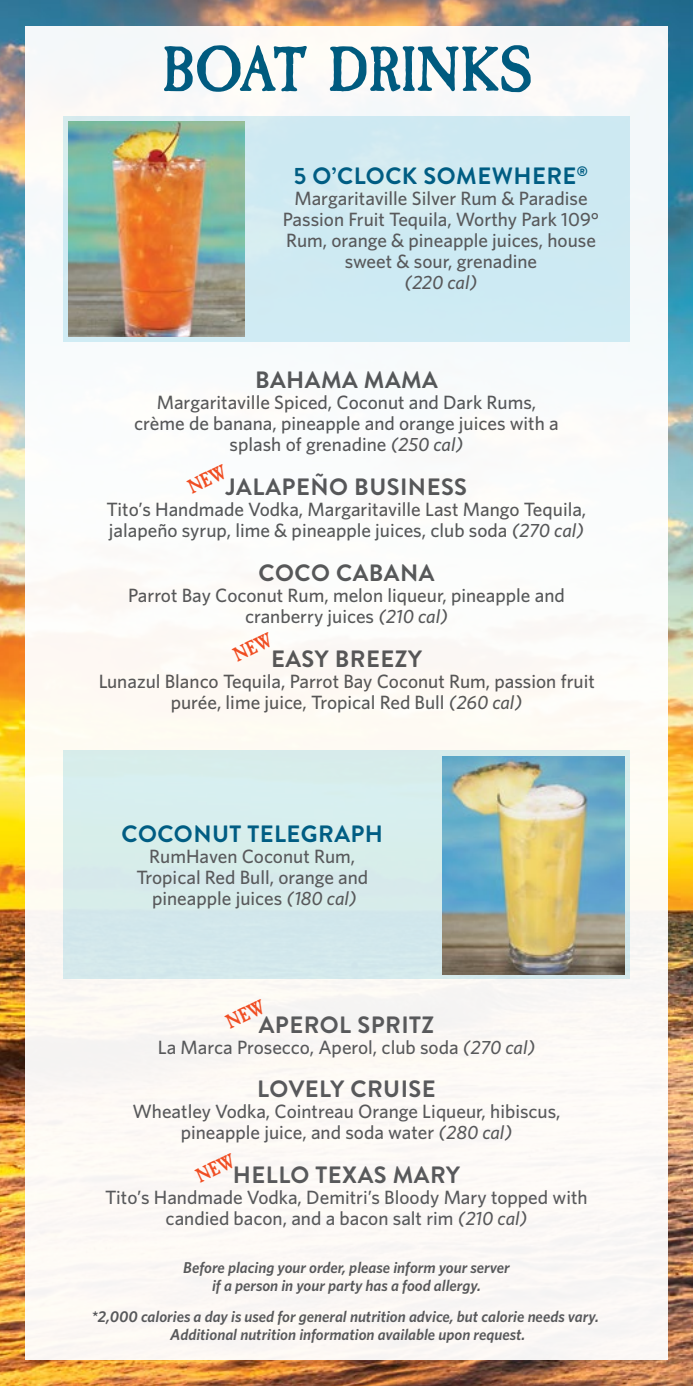
<style>
.page{position:relative;width:693px;height:1386px;background:#fff}
.page>*{position:absolute;margin:0;border:0;box-sizing:border-box;transform-origin:0 0}
.t1{font:700 66.5px "Caslon Antique";color:#005d83}
.t2{font:700 23.62px "Brandon Grotesque";letter-spacing:.02em;color:#58595b}
.t3{font:700 23.62px "Brandon Grotesque";letter-spacing:.02em;color:#005d83}
.t4{font:500 19.25px/21px "Whitney";color:#58595b;text-align:center}
.t5{font:italic 500 19.25px "Whitney";color:#58595b}
.t6{font:italic 600 15.75px/17.5px "Whitney";color:#58595b;text-align:center}
.s1{font-style:italic}
</style>
<div class="page">
<img style="left:0;top:0;width:693px;height:1386px">
<div style="left:25px;top:26px;width:643px;height:1334px;background:#fcfaf7"></div>
<div style="left:63px;top:116px;width:567px;height:225px;background:#ceeaf2"></div>
<div style="left:63px;top:750px;width:567px;height:229px;background:#d7eceb"></div>
<img style="left:68px;top:121px;width:176px;height:215px">
<img style="left:442px;top:756px;width:183px;height:218px">
<h1 class="t1" style="left:161px;top:32px;width:373px">BOAT DRINKS</h1>
<p class="t3" style="left:294px;top:159px;width:296px">5 O’CLOCK SOMEWHERE<sup>®</sup></p>
<p class="t4" style="left:283px;top:187px;width:318px">Margaritaville Silver Rum &amp; Paradise Passion Fruit Tequila, Worthy Park 109° Rum, orange &amp; pineapple juices, house sweet &amp; sour, grenadine</p>
<p class="t5" style="left:405px;top:269px;width:74px">(220 cal)</p>
<p class="t2" style="left:255px;top:364px;width:184px">BAHAMA MAMA</p>
<p class="t4" style="left:134px;top:392px;width:426px">Margaritaville Spiced, Coconut and Dark Rums, crème de banana, pineapple and orange juices with a splash of grenadine <span class="s1">(250 cal)</span></p>
<p class="t2" style="left:226px;top:470px;width:243px">JALAPEÑO BUSINESS</p>
<p class="t4" style="left:107px;top:499px;width:481px;text-align:left">Tito’s Handmade Vodka, Margaritaville Last Mango Tequila, jalapeño syrup, lime &amp; pineapple juices, club soda <span class="s1">(270 cal)</span></p>
<p class="t2" style="left:259px;top:556px;width:177px">COCO CABANA</p>
<p class="t4" style="left:128px;top:584px;width:438px">Parrot Bay Coconut Rum, melon liqueur, pineapple and cranberry juices <span class="s1">(210 cal)</span></p>
<p class="t2" style="left:271px;top:642px;width:152px">EASY BREEZY</p>
<p class="t4" style="left:98px;top:670px;width:498px">Lunazul Blanco Tequila, Parrot Bay Coconut Rum, passion fruit purée, lime juice, Tropical Red Bull <span class="s1">(260 cal)</span></p>
<p class="t3" style="left:121px;top:817px;width:263px">COCONUT TELEGRAPH</p>
<p class="t4" style="left:136px;top:845px;width:233px">RumHaven Coconut Rum,<br>Tropical Red Bull, orange and pineapple juices <span class="s1">(180 cal)</span></p>
<p class="t2" style="left:259px;top:1008px;width:177px">APEROL SPRITZ</p>
<p class="t4" style="left:158px;top:1036px;width:379px">La Marca Prosecco, Aperol, club soda <span class="s1">(270 cal)</span></p>
<p class="t2" style="left:257px;top:1073px;width:180px">LOVELY CRUISE</p>
<p class="t4" style="left:132px;top:1101px;width:430px">Wheatley Vodka, Cointreau Orange Liqueur, hibiscus, pineapple juice, and soda water <span class="s1">(280 cal)</span></p>
<p class="t2" style="left:233px;top:1159px;width:229px">HELLO TEXAS MARY</p>
<p class="t4" style="left:105px;top:1187px;width:484px">Tito’s Handmade Vodka, Demitri’s Bloody Mary topped with candied bacon, and a bacon salt rim <span class="s1">(210 cal)</span></p>
<p class="t6" style="left:183px;top:1259px;width:328px">Before placing your order, please inform your server if a person in your party has a food allergy.</p>
<p class="t6" style="left:91px;top:1308px;width:509px">*2,000 calories a day is used for general nutrition advice, but calorie needs vary.<br>Additional nutrition information available upon request.</p>
</div>
